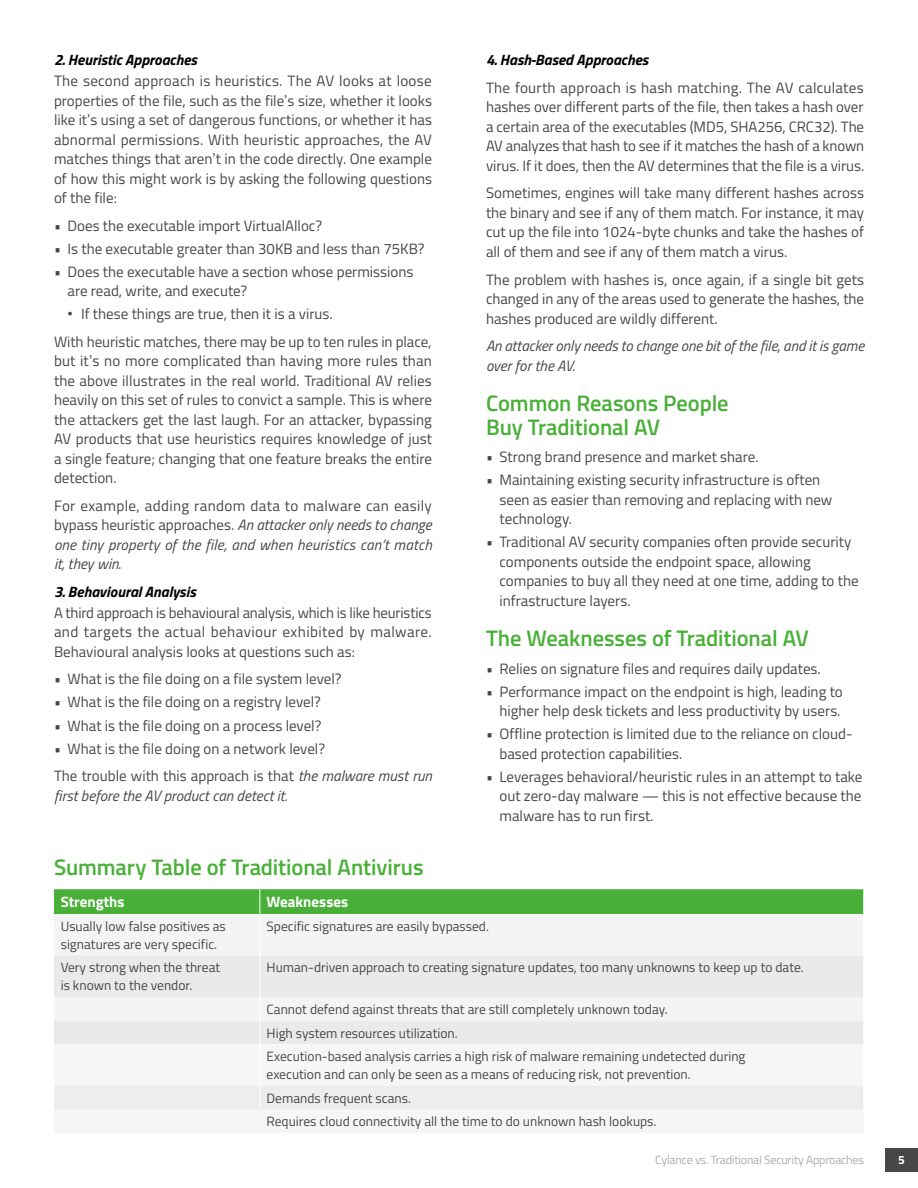
<style>
.page{position:relative;width:918px;height:1188px;background:#fff}
.page>*{position:absolute;margin:0;border:0;box-sizing:border-box;transform-origin:0 0}
.t1{font:600 22.5px/24px "Titillium";letter-spacing:-.005em;color:#48b037}
.t2{font:15px/19.5px "Titillium";color:#474747;text-align:justify}
.t3{font:italic 15px/19.5px "Titillium";color:#474747;text-align:justify}
.t4{font:italic 700 15px "Titillium";color:#000}
.t5{font:700 15px "Titillium";color:#fff}
.t6{font:13.5px/18px "Titillium";color:#474747}
.t7{font:12px "Titillium";letter-spacing:-.015em;color:#abacac}
.t8{font:700 12px "Titillium";color:#fff}
.s1{font-family:"Arial"}
.s2{font-style:normal}
.s3{font-style:italic}
</style>
<div class="page">
<div style="left:885px;top:1148px;width:33px;height:24px;background:#474747"></div>
<div style="left:54px;top:914px;width:809px;height:41px;background:#f4f4f4"></div>
<svg style="left:54px;top:955px;width:809px;height:89px;fill:#e9eaea"></svg>
<div style="left:54px;top:889px;width:810px;height:25px;background:#48b037"></div>
<hr style="left:260px;top:914px;width:1px;height:41px;background:#fff">
<hr style="left:260px;top:955px;width:1px;height:42px;background:#fff">
<svg style="left:260px;top:997px;width:1px;height:47px"></svg>
<div style="left:54px;top:1086px;width:809px;height:24px;background:#eceded"></div>
<p class="t4" style="left:54px;top:48px;width:145px">2. Heuristic Approaches</p>
<p class="t2" style="left:54px;top:70px;width:380px">The second approach is heuristics. The AV looks at loose properties of the file, such as the file<span class="s1">’</span>s size, whether it looks like it<span class="s1">’</span>s using a set of dangerous functions, or whether it has abnormal permissions. With heuristic approaches, the AV matches things that aren<span class="s1">’</span>t in the code directly. One example of how this might work is by asking the following questions of the file:</p>
<p class="t2" style="left:54px;top:215px;width:270px">• Does the executable import VirtualAlloc?</p>
<p class="t2" style="left:54px;top:238px;width:372px">• Is the executable greater than 30KB and less than 75KB?</p>
<p class="t2" style="left:68px;top:261px;width:347px;text-indent:-14px">• Does the executable have a section whose permissions are read, write, and execute?</p>
<p class="t2" style="left:54px;top:299px;width:379px;line-height:27.6px;text-indent:14px"><span class="s1">•</span> If these things are true, then it is a virus.<br>With heuristic matches, there may be up to ten rules in place,</p>
<p class="t2" style="left:54px;top:351px;width:380px">but it<span class="s1">’</span>s no more complicated than having more rules than the above illustrates in the real world. Traditional AV relies heavily on this set of rules to convict a sample. This is where the attackers get the last laugh. For an attacker, bypassing AV products that use heuristics requires knowledge of just a single feature; changing that one feature breaks the entire detection.</p>
<p class="t3" style="left:54px;top:495px;width:379px"><span class="s2">For example, adding random data to malware can easily bypass heuristic approaches.</span> An attacker only needs to change one tiny property of the file, and when heuristics can’t match it, they win.</p>
<p class="t4" style="left:54px;top:580px;width:143px">3. Behavioural Analysis</p>
<p class="t2" style="left:54px;top:602px;width:379px">A third approach is behavioural analysis, which is like heuristics and targets the actual behaviour exhibited by malware.<br>Behavioural analysis looks at questions such as:</p>
<p class="t2" style="left:54px;top:669px;width:289px">• What is the file doing on a file system level?</p>
<p class="t2" style="left:54px;top:692px;width:268px">• What is the file doing on a registry level?</p>
<p class="t2" style="left:54px;top:715px;width:269px">• What is the file doing on a process level?</p>
<p class="t2" style="left:54px;top:734px;width:380px;line-height:27.6px">• What is the file doing on a network level?<br>The trouble with this approach is that <span class="s3">the malware must run</span></p>
<p class="t3" style="left:54px;top:785px;width:235px">first before the AV product can detect it.</p>
<p class="t4" style="left:486px;top:48px;width:164px">4. Hash-Based Approaches</p>
<p class="t2" style="left:486px;top:77px;width:380px">The fourth approach is hash matching. The AV calculates hashes over different parts of the file, then takes a hash over a certain area of the executables (MD5, SHA256, CRC32). The AV analyzes that hash to see if it matches the hash of a known virus. If it does, then the AV determines that the file is a virus.</p>
<p class="t2" style="left:486px;top:183px;width:380px">Sometimes, engines will take many different hashes across the binary and see if any of them match. For instance, it may cut up the file into 1024-byte chunks and take the hashes of all of them and see if any of them match a virus.</p>
<p class="t2" style="left:486px;top:269px;width:380px">The problem with hashes is, once again, if a single bit gets changed in any of the areas used to generate the hashes, the hashes produced are wildly different.</p>
<p class="t3" style="left:486px;top:335px;width:380px">An attacker only needs to change one bit of the file, and it is game over for the AV.</p>
<h1 class="t1" style="left:486px;top:390px;width:244px">Common Reasons People<br>Buy Traditional AV</h1>
<p class="t2" style="left:486px;top:447px;width:274px">• Strong brand presence and market share.</p>
<p class="t2" style="left:500px;top:470px;width:334px;text-align:left;text-indent:-14px">• Maintaining existing security infrastructure is often seen as easier than removing and replacing with new technology.</p>
<p class="t2" style="left:500px;top:532px;width:361px;text-align:left;text-indent:-14px">• Traditional AV security companies often provide security components outside the endpoint space, allowing companies to buy all they need at one time, adding to the infrastructure layers.</p>
<h1 class="t1" style="left:486px;top:625px;width:324px">The Weaknesses of Traditional AV</h1>
<p class="t2" style="left:486px;top:658px;width:336px">• Relies on signature files and requires daily updates.</p>
<p class="t2" style="left:486px;top:681px;width:358px;text-align:right">• Performance impact on the endpoint is high, leading to higher help desk tickets and less productivity by users.</p>
<p class="t2" style="left:500px;top:724px;width:355px;text-indent:-14px">• Offline protection is limited due to the reliance on cloud&shy;based protection capabilities.</p>
<p class="t2" style="left:500px;top:766px;width:365px;text-indent:-14px">• Leverages behavioral/heuristic rules in an attempt to take out zero-day malware — this is not effective because the malware has to run first.</p>
<h1 class="t1" style="left:54px;top:854px;width:371px">Summary Table of Traditional Antivirus</h1>
<p class="t5" style="left:61px;top:891px;width:65px">Strengths</p>
<p class="t5" style="left:267px;top:891px;width:83px">Weaknesses</p>
<p class="t6" style="left:61px;top:916px;width:167px">Usually low false positives as signatures are very specific.</p>
<p class="t6" style="left:267px;top:916px;width:224px">Specific signatures are easily bypassed.</p>
<p class="t6" style="left:61px;top:958px;width:161px">Very strong when the threat is known to the vendor.</p>
<p class="t6" style="left:267px;top:958px;width:539px">Human-driven approach to creating signature updates, too many unknowns to keep up to date.</p>
<p class="t6" style="left:267px;top:997px;width:480px;line-height:23.7px">Cannot defend against threats that are still completely unknown today.<br>High system resources utilization.<br>Execution-based analysis carries a high risk of malware remaining undetected during</p>
<p class="t6" style="left:267px;top:1062px;width:426px;line-height:23.5px">execution and can only be seen as a means of reducing risk, not prevention.<br>Demands frequent scans.<br>Requires cloud connectivity all the time to do unknown hash lookups.</p>
<p class="t7" style="left:655px;top:1151px;width:210px">Cylance vs. Traditional Security Approaches</p>
<p class="t8" style="left:898px;top:1150px;width:8px">5</p>
</div>
